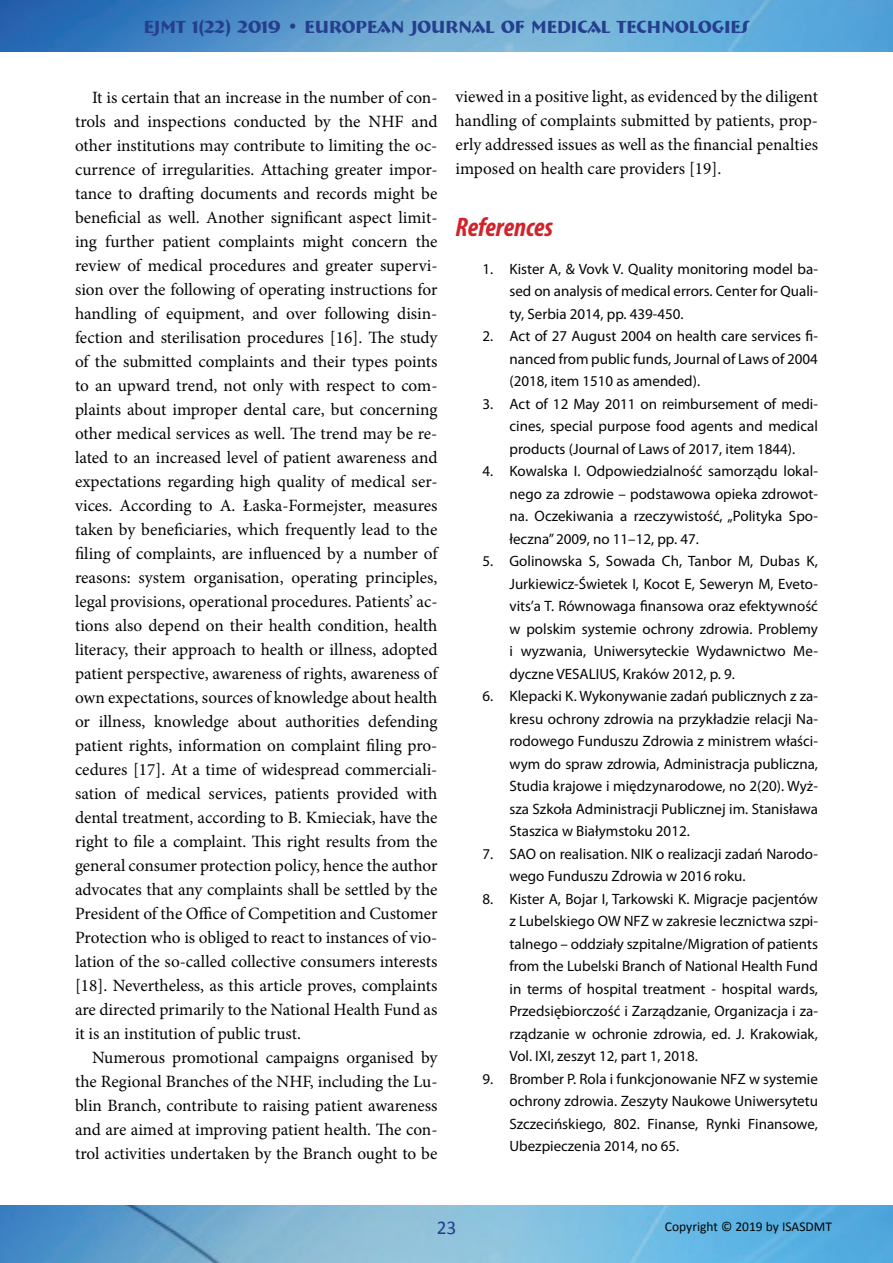
<style>
.page{position:relative;width:893px;height:1263px;background:#fff}
.page>*{position:absolute;margin:0;border:0;box-sizing:border-box;transform-origin:0 0}
.t1{font:italic 700 condensed 27px "Myriad Pro";color:#d1232a}
.t2{font:19.5px "Calibri";color:#253f8e}
.t3{font:700 18px "Bremen BT";color:#253f8e}
.t4{font:17.25px/24px "Minion Pro";color:#040503;text-align:justify}
.t5{font:15px/22.5px "Myriad Pro";color:#040503;text-align:justify}
.t6{font:13.5px "Calibri";color:#040503}
</style>
<div class="page">
<img style="left:0;top:0;width:893px;height:52px">
<img style="left:0;top:1205px;width:893px;height:58px">
<p class="t3" style="left:144px;top:15px;width:607px">EJMT 1(22) 2019 • EUROPEAN JOURNAL OF MEDICAL TECHNOLOGIES</p>
<p class="t4" style="left:75px;top:86px;width:364px;text-indent:17px">It is certain that an increase in the number of con&shy;trols and inspections conducted by the NHF and other institutions may contribute to limiting the oc&shy;currence of irregularities. Attaching greater impor&shy;tance to drafting documents and records might be beneficial as well. Another significant aspect limit&shy;ing further patient complaints might concern the review of medical procedures and greater supervi&shy;sion over the following of operating instructions for handling of equipment, and over following disin&shy;fection and sterilisation procedures [16]. The study of the submitted complaints and their types points to an upward trend, not only with respect to com&shy;plaints about improper dental care, but concerning other medical services as well. The trend may be re&shy;lated to an increased level of patient awareness and expectations regarding high quality of medical ser&shy;vices. According to A. Łaska-Formejster, measures taken by beneficiaries, which frequently lead to the filing of complaints, are influenced by a number of reasons: system organisation, operating principles, legal provisions, operational procedures. Patients’ ac&shy;tions also depend on their health condition, health literacy, their approach to health or illness, adopted patient perspective, awareness of rights, awareness of own expectations, sources of knowledge about health or illness, knowledge about authorities defending patient rights, information on complaint filing pro&shy;cedures [17]. At a time of widespread commerciali&shy;sation of medical services, patients provided with dental treatment, according to B. Kmieciak, have the right to file a complaint. This right results from the general consumer protection policy, hence the author advocates that any complaints shall be settled by the President of the Office of Competition and Customer Protection who is obliged to react to instances of vio&shy;lation of the so-called collective consumers interests [18]. Nevertheless, as this article proves, complaints are directed primarily to the National Health Fund as it is an institution of public trust.</p>
<p class="t4" style="left:75px;top:1046px;width:364px;text-indent:17px">Numerous promotional campaigns organised by the Regional Branches of the NHF, including the Lu&shy;blin Branch, contribute to raising patient awareness and are aimed at improving patient health. The con&shy;trol activities undertaken by the Branch ought to be</p>
<p class="t4" style="left:455px;top:85px;width:364px">viewed in a positive light, as evidenced by the diligent handling of complaints submitted by patients, prop&shy;erly addressed issues as well as the financial penalties imposed on health care providers [19].</p>
<h1 class="t1" style="left:455px;top:210px;width:99px">References</h1>
<p class="t5" style="left:509px;top:257px;width:310px;text-indent:-27px">1. Kister A, &amp; Vovk V. Quality monitoring model ba&shy;sed on analysis of medical errors. Center for Quali&shy;ty, Serbia 2014, pp. 439-450.</p>
<p class="t5" style="left:509px;top:325px;width:310px;text-indent:-27px">2. Act of 27 August 2004 on health care services fi&shy;nanced from public funds, Journal of Laws of 2004 (2018, item 1510 as amended).</p>
<p class="t5" style="left:509px;top:392px;width:310px;text-indent:-27px">3. Act of 12 May 2011 on reimbursement of medi&shy;cines, special purpose food agents and medical products (Journal of Laws of 2017, item 1844).</p>
<p class="t5" style="left:509px;top:460px;width:310px;text-indent:-27px">4. Kowalska I. Odpowiedzialność samorządu lokal&shy;nego za zdrowie – podstawowa opieka zdrowot&shy;na. Oczekiwania a rzeczywistość, „Polityka Spo&shy;łeczna” 2009, no 11–12, pp. 47.</p>
<p class="t5" style="left:509px;top:550px;width:310px;text-indent:-27px">5. Golinowska S, Sowada Ch, Tanbor M, Dubas K, Jurkiewicz-Świetek I, Kocot E, Seweryn M, Eveto&shy;vits’a T. Równowaga finansowa oraz efektywność w polskim systemie ochrony zdrowia. Problemy i wyzwania, Uniwersyteckie Wydawnictwo Me&shy;dyczne VESALIUS, Kraków 2012, p. 9.</p>
<p class="t5" style="left:509px;top:685px;width:310px;text-indent:-27px">6. Klepacki K. Wykonywanie zadań publicznych z za&shy;kresu ochrony zdrowia na przykładzie relacji Na&shy;rodowego Funduszu Zdrowia z ministrem właści&shy;wym do spraw zdrowia, Administracja publiczna, Studia krajowe i międzynarodowe, no 2(20). Wyż&shy;sza Szkoła Administracji Publicznej im. Stanisława Staszica w Białymstoku 2012.</p>
<p class="t5" style="left:509px;top:842px;width:310px;text-indent:-27px">7. SAO on realisation. NIK o realizacji zadań Narodo&shy;wego Funduszu Zdrowia w 2016 roku.</p>
<p class="t5" style="left:509px;top:887px;width:310px;text-indent:-27px">8. Kister A, Bojar I, Tarkowski K. Migracje pacjentów z Lubelskiego OW NFZ w zakresie lecznictwa szpi&shy;talnego – oddziały szpitalne/Migration of patients from the Lubelski Branch of National Health Fund in terms of hospital treatment - hospital wards, Przedsiębiorczość i Zarządzanie, Organizacja i za&shy;rządzanie w ochronie zdrowia, ed. J. Krakowiak, Vol. IXI, zeszyt 12, part 1, 2018.</p>
<p class="t5" style="left:509px;top:1067px;width:310px;text-indent:-27px">9. Bromber P. Rola i funkcjonowanie NFZ w systemie ochrony zdrowia. Zeszyty Naukowe Uniwersytetu Szczecińskiego, 802. Finanse, Rynki Finansowe, Ubezpieczenia 2014, no 65.</p>
<p class="t2" style="left:437px;top:1215px;width:21px">23</p>
<p class="t6" style="left:665px;top:1218px;width:169px">Copyright © 2019 by ISASDMT</p>
</div>
